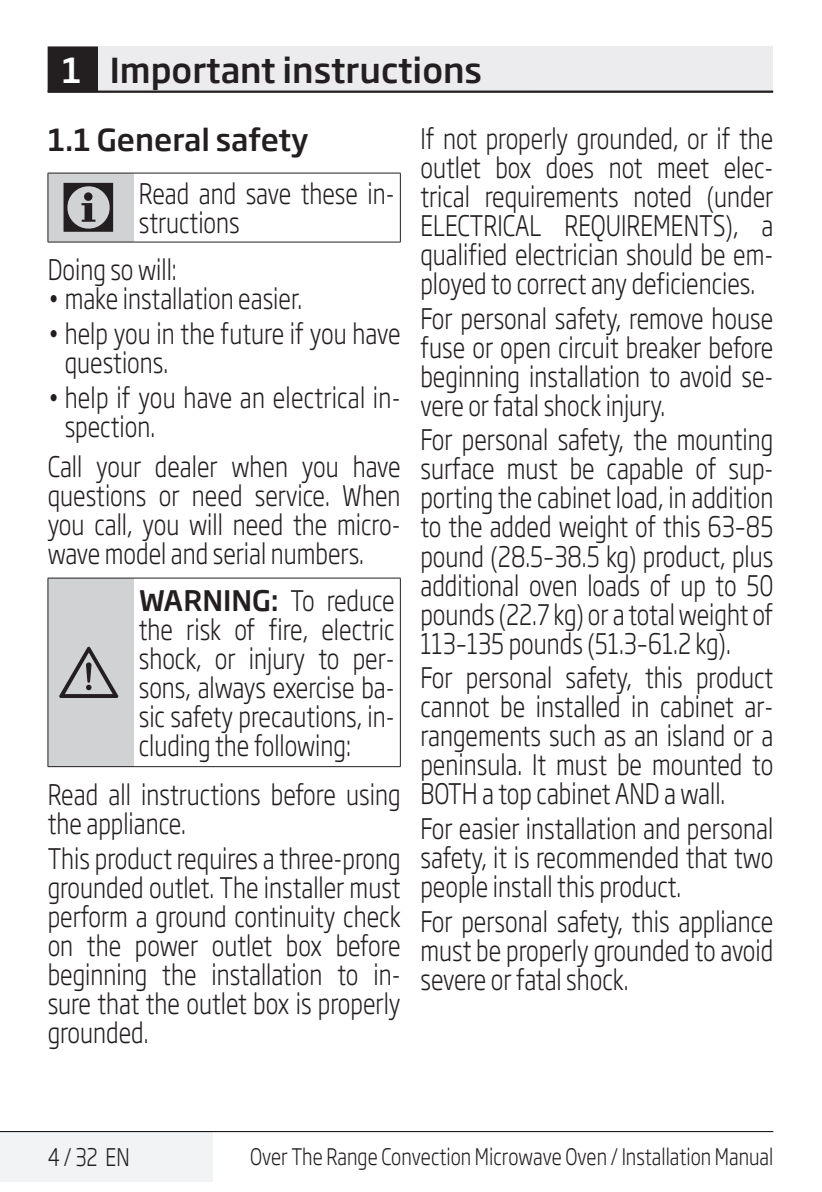
<style>
.page{position:relative;width:822px;height:1192px;background:#fff}
.page>*{position:absolute;margin:0;border:0;box-sizing:border-box;transform-origin:0 0}
.t1{font:72px "ZIWARNUN";color:#231f20}
.t2{font:64px "ZIWARNUN";color:#231f20}
.Unite_Baslik_Guvenli{font:500 34px "Soho Gothic Pro";color:#231f20}
.Alt_Baslik_Guvenlık{font:500 30px "Soho Gothic Pro";color:#231f20}
.Guvenlik_Giris_Parag{font:300 28px/29px "Soho Gothic Pro";color:#231f20;text-align:justify;scale:.8 1}
.Master_Sayfa_Sol_Num{font:300 24px "Soho Gothic Pro";color:#231f20;scale:.8 1}
.t3{font:300 22.4px "Soho Gothic Pro";color:#231f20;scale:.8 1}
.s1{color:#fff}
.s2{font-weight:500}
</style>
<div class="page">
<div style="left:48px;top:46px;width:725px;height:46px;background:#ececee"></div>
<hr style="left:48px;top:91px;width:725px;height:2px;background:#231f20">
<div style="left:49px;top:47px;width:48px;height:44px;background:#231f20"></div>
<div style="left:48px;top:46px;width:50px;height:46px;border:2px solid #231f20"></div>
<div style="left:0;top:1131px;width:212px;height:49px;background:#f2f3f4"></div>
<hr style="left:0;top:1131px;width:773px;height:1px;background:#000">
<div style="left:48px;top:173px;width:85px;height:69px;background:#d1d2d4"></div>
<hr style="left:48px;top:173px;width:85px;height:1px;background:#231f20">
<hr style="left:48px;top:173px;width:1px;height:69px;background:#231f20">
<hr style="left:133px;top:173px;width:268px;height:1px;background:#231f20">
<hr style="left:400px;top:173px;width:1px;height:69px;background:#231f20">
<hr style="left:48px;top:242px;width:85px;height:1px;background:#231f20">
<hr style="left:133px;top:242px;width:268px;height:1px;background:#231f20">
<div style="left:48px;top:578px;width:85px;height:188px;background:#d1d2d4"></div>
<hr style="left:48px;top:577px;width:85px;height:1px;background:#231f20">
<hr style="left:48px;top:578px;width:1px;height:188px;background:#231f20">
<hr style="left:133px;top:577px;width:268px;height:1px;background:#231f20">
<hr style="left:400px;top:578px;width:1px;height:188px;background:#231f20">
<hr style="left:48px;top:766px;width:85px;height:1px;background:#231f20">
<hr style="left:133px;top:766px;width:268px;height:1px;background:#231f20">
<p class="Unite_Baslik_Guvenli" style="left:62px;top:43px;width:422px"><span class="s1">1</span> Important instructions</p>
<p class="Alt_Baslik_Guvenlık" style="left:48px;top:116px;width:263px">1.1 General safety</p>
<p class="t1" style="left:59px;top:169px;width:63px">C</p>
<p class="Guvenlik_Giris_Parag" style="left:139px;top:177px;width:321px">Read and save these in&shy;structions</p>
<p class="Guvenlik_Giris_Parag" style="left:48px;top:254px;width:163px">Doing so will:</p>
<p class="Guvenlik_Giris_Parag" style="left:48px;top:283px;width:320px">• make installation easier.</p>
<p class="Guvenlik_Giris_Parag" style="left:65px;top:317px;width:421px;text-indent:-17px">• help you in the future if you have questions.</p>
<p class="Guvenlik_Giris_Parag" style="left:65px;top:381px;width:421px;text-indent:-17px">• help if you have an electrical in&shy;spection.</p>
<p class="Guvenlik_Giris_Parag" style="left:48px;top:450px;width:443px">Call your dealer when you have questions or need service. When you call, you will need the micro&shy;wave model and serial numbers.</p>
<p class="Guvenlik_Giris_Parag" style="left:420px;top:122px;width:443px">If not properly grounded, or if the outlet box does not meet elec&shy;trical requirements noted (under ELECTRICAL REQUIREMENTS), a qualified electrician should be em&shy;ployed to correct any deficiencies.</p>
<p class="Guvenlik_Giris_Parag" style="left:420px;top:302px;width:443px">For personal safety, remove house fuse or open circuit breaker before beginning installation to avoid se&shy;vere or fatal shock injury.</p>
<p class="Guvenlik_Giris_Parag" style="left:420px;top:424px;width:443px">For personal safety, the mounting surface must be capable of sup&shy;porting the cabinet load, in addition to the added weight of this 63–85 pound (28.5–38.5 kg) product, plus additional oven loads of up to 50 pounds (22.7 kg) or a total weight of 113–135 pounds (51.3–61.2 kg).</p>
<p class="Guvenlik_Giris_Parag" style="left:420px;top:661px;width:443px">For personal safety, this product cannot be installed in cabinet ar&shy;rangements such as an island or a peninsula. It must be mounted to BOTH a top cabinet AND a wall.</p>
<p class="Guvenlik_Giris_Parag" style="left:420px;top:812px;width:443px">For easier installation and personal safety, it is recommended that two people install this product.</p>
<p class="Guvenlik_Giris_Parag" style="left:420px;top:905px;width:443px">For personal safety, this appliance must be properly grounded to avoid severe or fatal shock.</p>
<p class="Guvenlik_Giris_Parag" style="left:139px;top:584px;width:321px"><span class="s2">WARNING:</span> To reduce the risk of fire, electric shock, or injury to per&shy;sons, always exercise ba&shy;sic safety precautions, in&shy;cluding the following:</p>
<p class="Guvenlik_Giris_Parag" style="left:48px;top:778px;width:443px">Read all instructions before using the appliance.</p>
<p class="Guvenlik_Giris_Parag" style="left:48px;top:842px;width:443px">This product requires a three-prong grounded outlet. The installer must perform a ground continuity check on the power outlet box before beginning the installation to in&shy;sure that the outlet box is properly grounded.</p>
<p class="t2" style="left:59px;top:638px;width:63px">A</p>
<p class="Master_Sayfa_Sol_Num" style="left:48px;top:1137px;width:104px">4 / 32 EN</p>
<p class="t3" style="left:250px;top:1139px;width:656px">Over The Range Convection Microwave Oven / Installation Manual</p>
</div>
